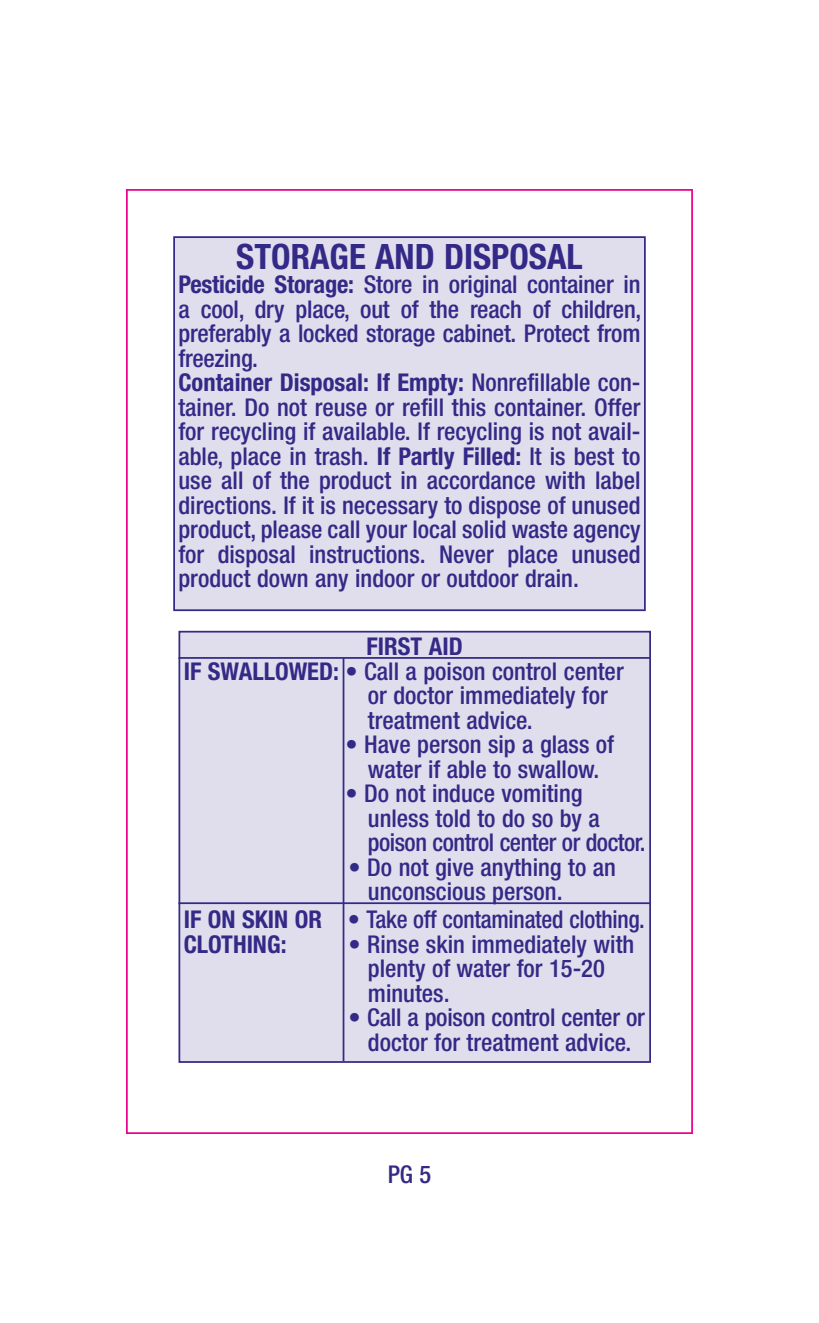
<style>
.page{position:relative;width:819px;height:1323px;background:#fff}
.page>*{position:absolute;margin:0;border:0;box-sizing:border-box;transform-origin:0 0}
.t1{font:700 condensed 35px "Helvetica Neue";color:#332986}
.t2{font:500 condensed 24.5px/24.5px "Helvetica Neue";color:#332986}
.t3{font:700 condensed 24.5px "Helvetica Neue";color:#332986}
.s1{font-weight:700}
</style>
<div class="page">
<div style="left:174px;top:237px;width:471px;height:373px;background:#e0dded"></div>
<div style="left:173px;top:236px;width:473px;height:375px;border:2px solid #332986"></div>
<div style="left:179px;top:632px;width:471px;height:430px;background:#e0dded"></div>
<div style="left:179px;top:631px;width:472px;height:432px;border:2px solid #332986"></div>
<hr style="left:179px;top:657px;width:472px;height:2px;background:#332986">
<hr style="left:179px;top:902px;width:472px;height:2px;background:#332986">
<hr style="left:343px;top:658px;width:1px;height:403px;background:#332986">
<h1 class="t1" style="left:236px;top:235px;width:348px">STORAGE AND DISPOSAL</h1>
<p class="t2" style="left:179px;top:272px;width:464px"><span class="s1">Pesticide Storage:</span> Store in original container in a cool, dry place, out of the reach of children, preferably a locked storage cabinet. Protect from freezing.<br><span class="s1">Container Disposal: If Empty:</span> Nonrefillable con&shy;tainer. Do not reuse or refill this container. Offer for recycling if available. If recycling is not avail&shy;able, place in trash. <span class="s1">If Partly Filled:</span> It is best to use all of the product in accordance with label directions. If it is necessary to dispose of unused product, please call your local solid waste agency for disposal instructions. Never place unused product down any indoor or outdoor drain.</p>
<p class="t3" style="left:367px;top:632px;width:98px">FIRST AID</p>
<p class="t2" style="left:184px;top:658px;width:441px"><span class="s1">IF SWALLOWED:</span> • Call a poison control center</p>
<p class="t2" style="left:368px;top:683px;width:241px">or doctor immediately for</p>
<p class="t2" style="left:368px;top:707px;width:166px">treatment advice.</p>
<p class="t2" style="left:345px;top:732px;width:270px;text-align:center">• Have person sip a glass of water if able to swallow.</p>
<p class="t2" style="left:368px;top:781px;width:279px;text-indent:-23px">• Do not induce vomiting unless told to do so by a poison control center or doctor.</p>
<p class="t2" style="left:368px;top:854px;width:250px;text-indent:-19px">• Do not give anything to an unconscious person.</p>
<p class="t2" style="left:184px;top:907px;width:463px"><span class="s1">IF ON SKIN OR</span> • Take off contaminated clothing.<br><span class="s1">CLOTHING:</span></p>
<p class="t2" style="left:368px;top:931px;width:268px;text-indent:-19px">• Rinse skin immediately with plenty of water for 15-20 minutes.</p>
<p class="t2" style="left:349px;top:1005px;width:298px;text-align:center">• Call a poison control center or doctor for treatment advice.</p>
<p class="t2" style="left:388px;top:1162px;width:45px">PG 5</p>
</div>
